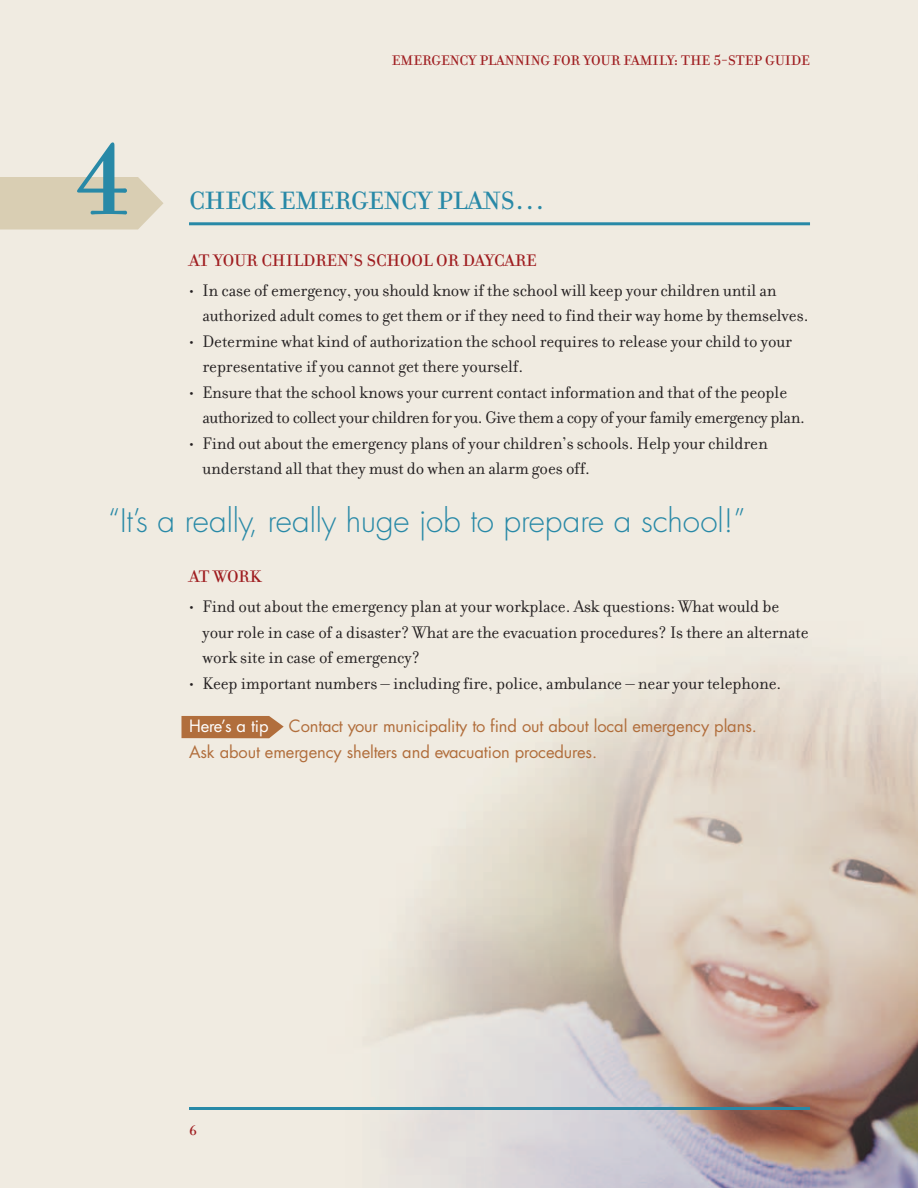
<style>
.page{position:relative;width:918px;height:1188px;background:#fff}
.page>*{position:absolute;margin:0;border:0;box-sizing:border-box;transform-origin:0 0}
.t1{font:108px "Filosofia Unicase";color:#2889a7}
.t2{font:300 31.5px "Futura";letter-spacing:-.005em;color:#2889a7}
.t3{font:27px "Filosofia Unicase";letter-spacing:-.005em;color:#2889a7}
.t4{font:18px/25.5px "Filosofia";letter-spacing:-.005em;color:#231f20}
.t5{font:18px "Filosofia Unicase";letter-spacing:-.005em;color:#9f1d20}
.t6{font:16.5px/25.5px "Futura";letter-spacing:-.005em;color:#b16e3c}
.t7{font:15px "Filosofia Unicase";letter-spacing:-.005em;color:#9f1d20}
.s1{color:#fff}
</style>
<div class="page">
<img style="left:0;top:0;width:918px;height:1188px">
<svg style="left:181px;top:716px;width:103px;height:22px;background:#b57748"></svg>
<hr style="left:189px;top:222px;width:621px;height:3px;background:#2889a7">
<hr style="left:189px;top:1107px;width:621px;height:3px;background:#2889a7">
<svg style="left:917px;top:175px;width:1px;height:52px"></svg>
<svg style="left:0;top:177px;width:164px;height:53px;background:#dad0b6"></svg>
<h1 class="t1" style="left:74px;top:114px;width:59px">4</h1>
<p class="t7" style="left:392px;top:51px;width:420px">EMERGENCY PLANNING FOR YOUR FAMILY: THE 5-STEP GUIDE</p>
<h3 class="t3" style="left:189px;top:184px;width:358px">CHECK EMERGENCY PLANS…</h3>
<p class="t5" style="left:189px;top:249px;width:349px">AT YOUR CHILDREN’S SCHOOL OR DAYCARE</p>
<p class="t4" style="left:203px;top:280px;width:607px;text-indent:-14px">• In case of emergency, you should know if the school will keep your children until an authorized adult comes to get them or if they need to find their way home by themselves.</p>
<p class="t4" style="left:203px;top:331px;width:591px;text-indent:-14px">• Determine what kind of authorization the school requires to release your child to your representative if you cannot get there yourself.</p>
<p class="t4" style="left:203px;top:382px;width:604px;text-indent:-14px">• Ensure that the school knows your current contact information and that of the people authorized to collect your children for you. Give them a copy of your family emergency plan.</p>
<p class="t4" style="left:203px;top:433px;width:567px;text-indent:-14px">• Find out about the emergency plans of your children’s schools. Help your children understand all that they must do when an alarm goes off.</p>
<h2 class="t2" style="left:108px;top:506px;width:639px">“It’s a really, really huge job to prepare a school!”</h2>
<p class="t5" style="left:189px;top:566px;width:74px">AT WORK</p>
<p class="t4" style="left:203px;top:596px;width:608px;text-indent:-14px">• Find out about the emergency plan at your workplace. Ask questions: What would be your role in case of a disaster? What are the evacuation procedures? Is there an alternate work site in case of emergency?</p>
<p class="t4" style="left:189px;top:673px;width:594px">• Keep important numbers – including fire, police, ambulance – near your telephone.</p>
<p class="t6" style="left:189px;top:715px;width:569px"><span class="s1">Here’s a tip</span> Contact your municipality to find out about local emergency plans.<br>Ask about emergency shelters and evacuation procedures.</p>
<p class="t7" style="left:189px;top:1121px;width:9px">6</p>
</div>
